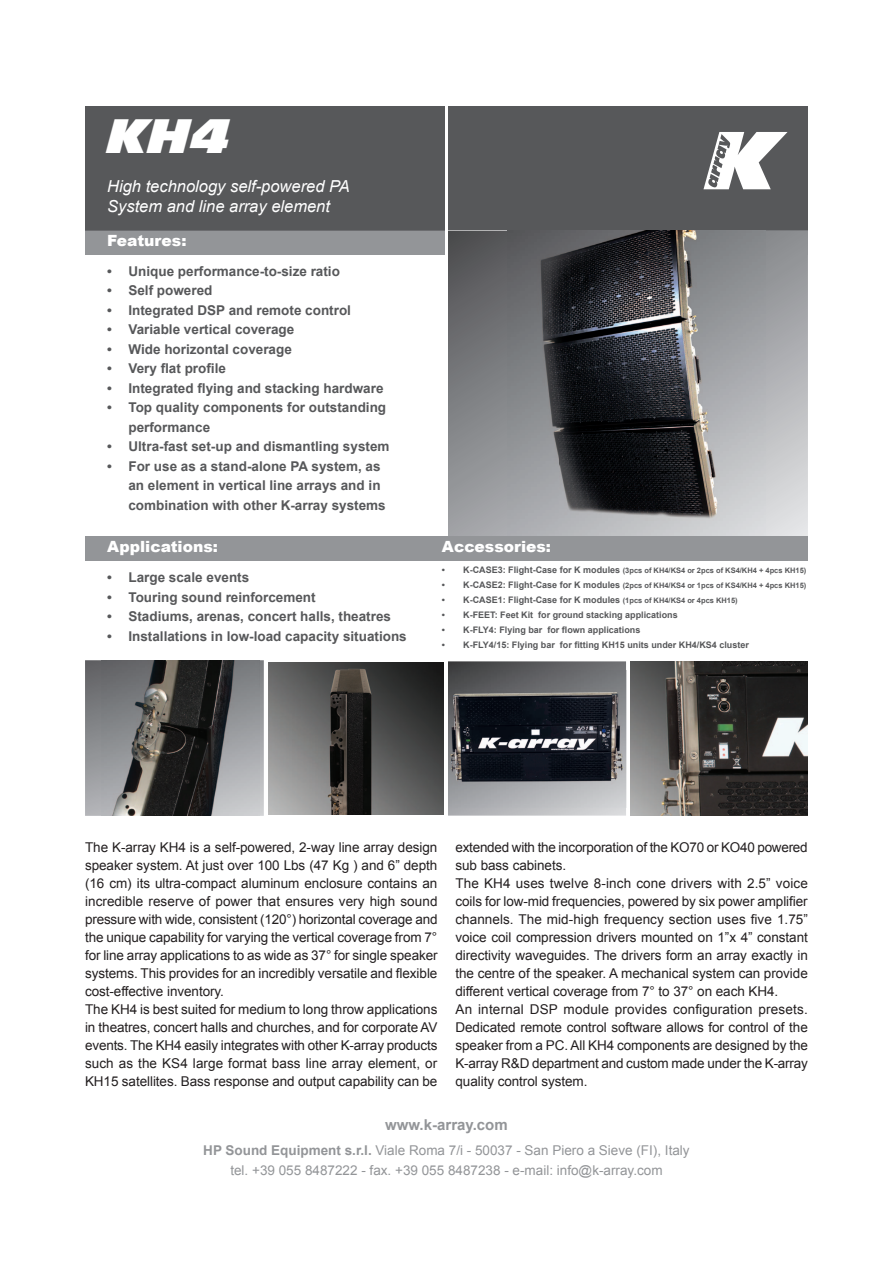
<style>
.page{position:relative;width:893px;height:1263px;background:#fff}
.page>*{position:absolute;margin:0;border:0;box-sizing:border-box;transform-origin:0 0}
.t1{font:italic 45px "Incised 901 BT Nord";color:#fff}
.t2{font:italic 16.5px/19.8px "Arial";color:#fff}
.t3{font:900 15.45px "Arial";color:#fff}
.t4{font:700 15px "Arial";color:#939598}
.t5{font:13.5px/18px "Arial";letter-spacing:-.005em;color:#231f20}
.t6{font:700 13.5px/19.5px "Arial";color:#57585a}
.t7{font:13.5px/19.8px "Arial";color:#939598;text-align:center}
.t8{font:700 9px "Arial";color:#57585a}
.t9{font:700 7.5px "Arial";color:#57585a}
.s1{font-size:9px}
.s2{font-size:7.5px}
.s3{font-weight:700}
</style>
<div class="page">
<img style="left:268px;top:662px;width:175px;height:153px">
<div style="left:85px;top:151px;width:723px;height:103px;background:#939598"></div>
<div style="left:85px;top:106px;width:723px;height:124px;background:#57585a"></div>
<svg style="left:448px;top:661px;width:178px;height:155px;background:#909194"></svg>
<img style="left:448px;top:670px;width:178px;height:137px">
<svg style="left:703px;top:132px;width:85px;height:57px"></svg>
<svg style="left:448px;top:231px;width:360px;height:305px;background:#939598"></svg>
<img style="left:508px;top:231px;width:257px;height:305px">
<hr style="left:445px;top:97px;width:3px;height:752px;background:#fff">
<svg style="left:85px;top:660px;width:179px;height:156px;background:#909195"></svg>
<img style="left:102px;top:660px;width:157px;height:156px">
<img style="left:630px;top:661px;width:178px;height:155px">
<div style="left:85px;top:536px;width:723px;height:25px;background:#939598"></div>
<h1 class="t1" style="left:107px;top:110px;width:125px">KH4</h1>
<p class="t2" style="left:107px;top:177px;width:244px">High technology self-powered PA<br>System and line array element</p>
<p class="t3" style="left:107px;top:229px;width:81px">Features:</p>
<p class="t6" style="left:107px;top:262px;width:234px">• Unique performance-to-size ratio</p>
<p class="t6" style="left:107px;top:281px;width:107px">• Self powered</p>
<p class="t6" style="left:107px;top:301px;width:245px">• Integrated DSP and remote control</p>
<p class="t6" style="left:107px;top:320px;width:189px">• Variable vertical coverage</p>
<p class="t6" style="left:107px;top:340px;width:186px">• Wide horizontal coverage</p>
<p class="t6" style="left:107px;top:359px;width:120px">• Very flat profile</p>
<p class="t6" style="left:107px;top:379px;width:278px">• Integrated flying and stacking hardware</p>
<p class="t6" style="left:128px;top:398px;width:259px;text-indent:-21px">• Top quality components for outstanding performance</p>
<p class="t6" style="left:107px;top:437px;width:284px">• Ultra-fast set-up and dismantling system</p>
<p class="t6" style="left:128px;top:457px;width:259px;text-indent:-21px">• For use as a stand-alone PA system, as an element in vertical line arrays and in combination with other K-array systems</p>
<p class="t3" style="left:107px;top:536px;width:112px">Applications:</p>
<p class="t6" style="left:107px;top:568px;width:144px">• Large scale events</p>
<p class="t6" style="left:107px;top:588px;width:210px">• Touring sound reinforcement</p>
<p class="t6" style="left:107px;top:607px;width:285px">• Stadiums, arenas, concert halls, theatres</p>
<p class="t6" style="left:107px;top:627px;width:301px">• Installations in low-load capacity situations</p>
<p class="t3" style="left:442px;top:535px;width:111px">Accessories:</p>
<p class="t9" style="left:442px;top:565px;width:366px"><span class="s1">• K-CASE3: Flight-Case for K modules</span> (3pcs of KH4/KS4 or 2pcs of KS4/KH4 + 4pcs KH15)</p>
<p class="t9" style="left:442px;top:580px;width:366px"><span class="s1">• K-CASE2: Flight-Case for K modules</span> (2pcs of KH4/KS4 or 1pcs of KS4/KH4 + 4pcs KH15)</p>
<p class="t8" style="left:442px;top:594px;width:297px">• K-CASE1: Flight-Case for K modules <span class="s2">(1pcs of KH4/KS4 or 4pcs KH15)</span></p>
<p class="t8" style="left:442px;top:609px;width:237px">• K-FEET: Feet Kit for ground stacking applications</p>
<p class="t8" style="left:442px;top:624px;width:200px">• K-FLY4: Flying bar for flown applications</p>
<p class="t8" style="left:442px;top:639px;width:308px">• K-FLY4/15: Flying bar for fitting KH15 units under KH4/KS4 cluster</p>
<p class="t5" style="left:85px;top:839px;width:354px">The K-array KH4 is a self-powered, 2-way line array design speaker system. At just over 100 Lbs (47 Kg ) and 6” depth (16 cm) its ultra-compact aluminum enclosure contains an incredible reserve of power that ensures very high sound pressure with wide, consistent (120°) horizontal coverage and the unique capability for varying the vertical coverage from 7° for line array applications to as wide as 37° for single speaker systems. This provides for an incredibly versatile and flexible cost-effective inventory.<br>The KH4 is best suited for medium to long throw applications in theatres, concert halls and churches, and for corporate AV events. The KH4 easily integrates with other K-array products such as the KS4 large format bass line array element, or KH15 satellites. Bass response and output capability can be</p>
<p class="t5" style="left:455px;top:839px;width:354px">extended with the incorporation of the KO70 or KO40 powered sub bass cabinets.<br>The KH4 uses twelve 8-inch cone drivers with 2.5” voice coils for low-mid frequencies, powered by six power amplifier channels. The mid-high frequency section uses five 1.75” voice coil compression drivers mounted on 1”x 4” constant directivity waveguides. The drivers form an array exactly in the centre of the speaker. A mechanical system can provide different vertical coverage from 7° to 37° on each KH4.<br>An internal DSP module provides configuration presets.<br>Dedicated remote control software allows for control of the speaker from a PC. All KH4 components are designed by the K-array R&amp;D department and custom made under the K-array quality control system.</p>
<p class="t4" style="left:385px;top:1114px;width:124px">www.k-array.com</p>
<p class="t7" style="left:203px;top:1140px;width:488px"><span class="s3">HP Sound Equipment s.r.l.</span> Viale Roma 7/i - 50037 - San Piero a Sieve (FI), Italy tel. +39 055 8487222 - fax. +39 055 8487238 - e-mail: info@k-array.com</p>
</div>
